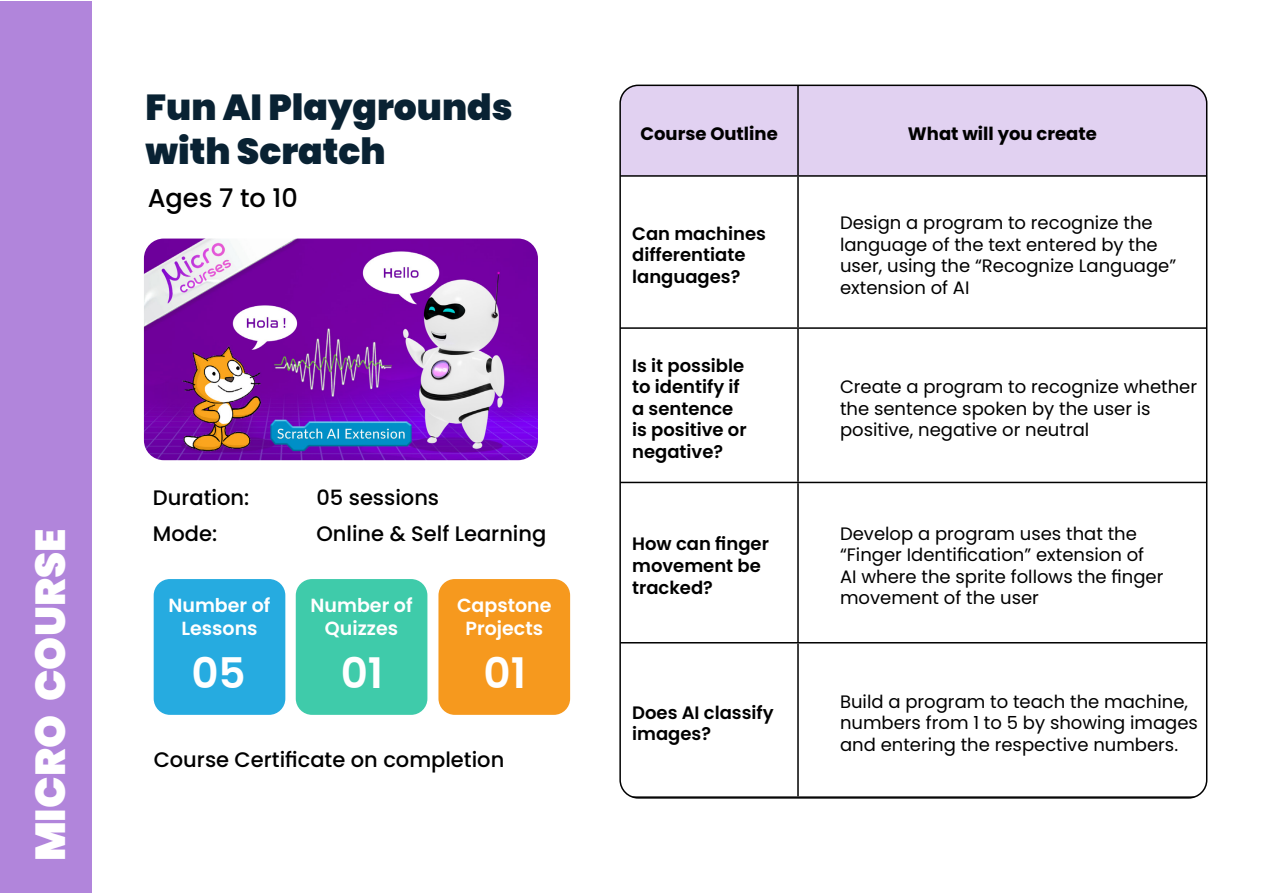
<style>
.page{position:relative;width:1263px;height:893px;background:#fff}
.page>*{position:absolute;margin:0;border:0;box-sizing:border-box;transform-origin:0 0}
.t1{font:600 42.15px "Poppins";color:#fff}
.t2{font:900 42px "Poppins";color:#fff}
.t3{font:900 36.15px "Poppins";color:#092233}
.t4{font:500 25.65px "Poppins";color:#000}
.t5{font:500 21px "Poppins";color:#000}
.t6{font:600 19.05px "Poppins";color:#fff}
.t7{font:18px/21.6px "Poppins";color:#000}
.t8{font:600 18px/21.6px "Poppins";color:#000}
.t9{font:700 18px "Poppins";color:#000}
</style>
<div class="page">
<div style="left:1px;top:1px;width:91px;height:891px;background:#b185db"></div>
<img style="left:144px;top:239px;width:394px;height:221px">
<div style="left:154px;top:579px;width:131px;height:136px;background:#26abe0;border-radius:16px"></div>
<div style="left:438px;top:579px;width:132px;height:136px;background:#f6991e;border-radius:16px"></div>
<div style="left:296px;top:579px;width:131px;height:136px;background:#3fcbaa;border-radius:16px"></div>
<div style="left:622px;top:85px;width:585px;height:90px;background:#e1d1f1"></div>
<hr style="left:797px;top:85px;width:2px;height:90px;background:#000">
<hr style="left:620px;top:175px;width:178px;height:2px;background:#000">
<hr style="left:798px;top:175px;width:409px;height:2px;background:#000">
<hr style="left:797px;top:177px;width:2px;height:150px;background:#000">
<hr style="left:620px;top:327px;width:178px;height:2px;background:#000">
<hr style="left:798px;top:327px;width:409px;height:2px;background:#000">
<hr style="left:797px;top:329px;width:2px;height:153px;background:#000">
<hr style="left:620px;top:482px;width:178px;height:1px;background:#000">
<hr style="left:798px;top:482px;width:409px;height:1px;background:#000">
<hr style="left:797px;top:483px;width:2px;height:159px;background:#000">
<hr style="left:620px;top:642px;width:178px;height:1px;background:#000">
<hr style="left:798px;top:642px;width:409px;height:1px;background:#000">
<hr style="left:797px;top:643px;width:2px;height:153px;background:#000">
<hr style="left:620px;top:796px;width:178px;height:2px;background:#000">
<hr style="left:798px;top:796px;width:409px;height:2px;background:#000">
<p class="t3" style="left:145px;top:87px;width:369px">Fun AI Playgrounds</p>
<p class="t3" style="left:145px;top:130px;width:242px">with Scratch</p>
<p class="t4" style="left:148px;top:183px;width:152px">Ages 7 to 10</p>
<p class="t2" style="left:26px;top:861px;width:334px;rotate:-90deg">MICRO COURSE</p>
<p class="t5" style="left:153px;top:485px;width:98px">Duration:</p>
<p class="t5" style="left:316px;top:485px;width:124px">05 sessions</p>
<p class="t5" style="left:153px;top:521px;width:66px">Mode:</p>
<p class="t5" style="left:316px;top:521px;width:231px">Online &amp; Self Learning</p>
<p class="t6" style="left:169px;top:594px;width:103px">Number of</p>
<p class="t6" style="left:181px;top:617px;width:78px">Lessons</p>
<p class="t6" style="left:311px;top:594px;width:103px">Number of</p>
<p class="t6" style="left:325px;top:617px;width:75px">Quizzes</p>
<p class="t6" style="left:457px;top:594px;width:96px">Capstone</p>
<p class="t6" style="left:465px;top:617px;width:79px">Projects</p>
<p class="t1" style="left:191px;top:649px;width:56px">05</p>
<p class="t1" style="left:341px;top:649px;width:44px">01</p>
<p class="t1" style="left:483px;top:649px;width:44px">01</p>
<p class="t5" style="left:154px;top:747px;width:352px">Course Certificate on completion</p>
<p class="t9" style="left:640px;top:123px;width:139px">Course Outline</p>
<p class="t9" style="left:908px;top:123px;width:190px">What will you create</p>
<p class="t8" style="left:632px;top:223px;width:135px">Can machines differentiate languages?</p>
<p class="t7" style="left:840px;top:212px;width:338px">Design a program to recognize the language of the text entered by the user, using the “Recognize Language” extension of AI</p>
<p class="t8" style="left:632px;top:354px;width:116px">Is it possible to identify if a sentence is positive or negative?</p>
<p class="t7" style="left:840px;top:376px;width:359px">Create a program to recognize whether the sentence spoken by the user is positive, negative or neutral</p>
<p class="t8" style="left:632px;top:533px;width:138px">How can finger movement be tracked?</p>
<p class="t7" style="left:840px;top:523px;width:325px">Develop a program uses that the “Finger Identification” extension of<br>AI where the sprite follows the finger movement of the user</p>
<p class="t8" style="left:632px;top:702px;width:143px">Does AI classify images?</p>
<p class="t7" style="left:840px;top:691px;width:359px">Build a program to teach the machine, numbers from 1 to 5 by showing images and entering the respective numbers.</p>
</div>
